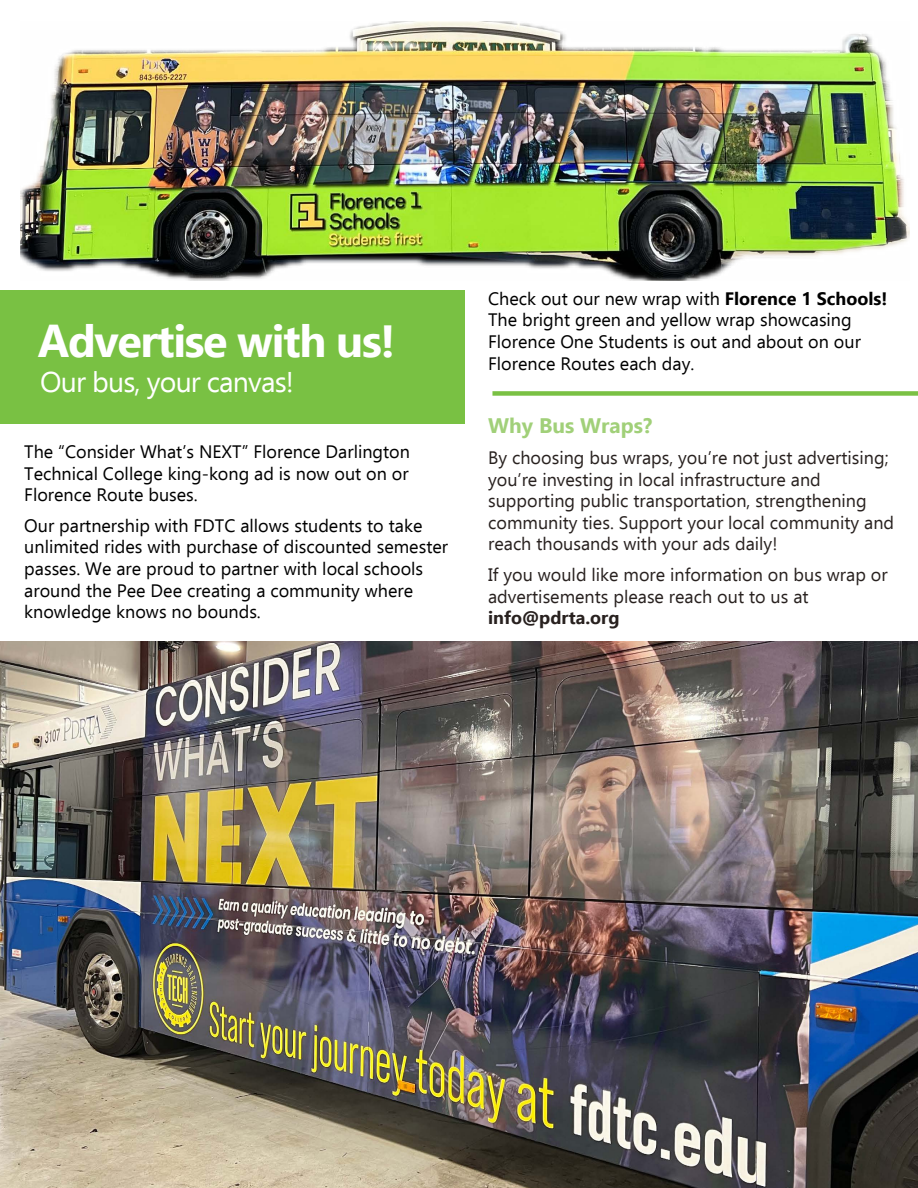
<style>
.page{position:relative;width:918px;height:1188px;background:#fff}
.page>*{position:absolute;margin:0;border:0;box-sizing:border-box;transform-origin:0 0}
.t1{font:700 45px "Ebrima";letter-spacing:-.03em;color:#fff}
.t2{font:28.5px "Ebrima";letter-spacing:-.03em;color:#fff}
.t3{font:700 21px "Ebrima";color:#a1d079}
.t4{font:18px/21.6px "Ebrima";color:#000}
.t5{font:18px/21.6px "Ebrima";color:#28211f}
.t6{font:700 18px "Ebrima";color:#28211f}
.s1{font-weight:700}
</style>
<div class="page">
<div style="left:0;top:290px;width:465px;height:134px;background:#79c143"></div>
<img style="left:0;top:642px;width:918px;height:546px">
<img style="left:21px;top:22px;width:888px;height:258px">
<div style="left:492px;top:391px;width:426px;height:5px;background:#7ac144"></div>
<h1 class="t1" style="left:38px;top:306px;width:359px">Advertise with us!</h1>
<h2 class="t2" style="left:40px;top:361px;width:255px">Our bus, your canvas!</h2>
<p class="t4" style="left:24px;top:440px;width:387px;text-align:justify">The “Consider What’s NEXT” Florence Darlington Technical College king-kong ad is now out on or Florence Route buses.</p>
<p class="t4" style="left:24px;top:514px;width:425px">Our partnership with FDTC allows students to take unlimited rides with purchase of discounted semester passes. We are proud to partner with local schools around the Pee Dee creating a community where knowledge knows no bounds.</p>
<p class="t4" style="left:488px;top:287px;width:401px">Check out our new wrap with <span class="s1">Florence 1 Schools!<br></span>The bright green and yellow wrap showcasing Florence One Students is out and about on our Florence Routes each day.</p>
<p class="t3" style="left:488px;top:409px;width:166px">Why Bus Wraps?</p>
<p class="t5" style="left:488px;top:446px;width:408px">By choosing bus wraps, you’re not just advertising; you’re investing in local infrastructure and supporting public transportation, strengthening community ties. Support your local community and reach thousands with your ads daily!</p>
<p class="t5" style="left:488px;top:563px;width:401px">If you would like more information on bus wrap or advertisements please reach out to us at</p>
<p class="t6" style="left:488px;top:604px;width:133px">info@pdrta.org</p>
</div>
